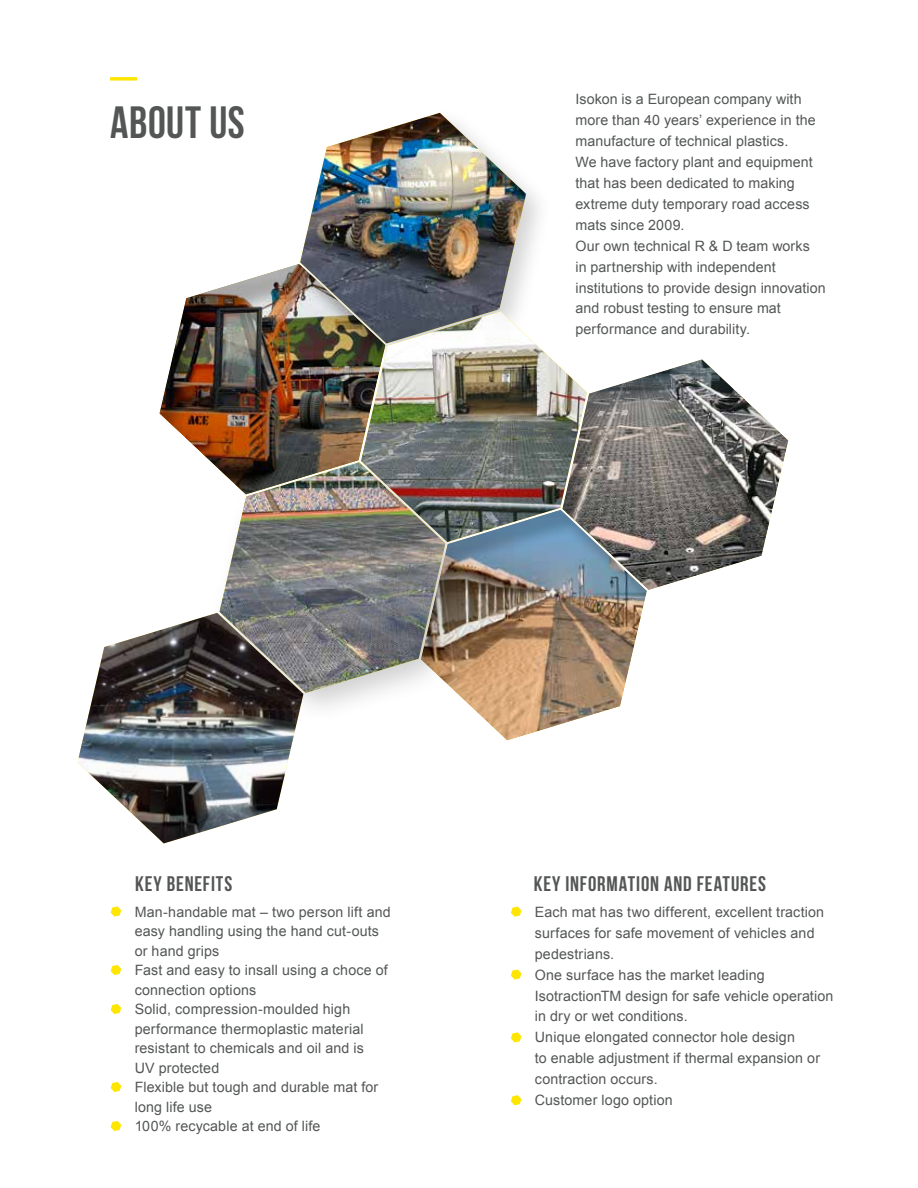
<style>
.page{position:relative;width:918px;height:1188px;background:#fff}
.page>*{position:absolute;margin:0;border:0;box-sizing:border-box;transform-origin:0 0}
.t1{font:700 45px "Bebas Neue";letter-spacing:.015em;color:#545656}
.t2{font:700 21px "Bebas Neue";letter-spacing:.04em;color:#545656}
.t3{font:14.25px/21px "Arial";letter-spacing:.01em;color:#545656}
</style>
<div class="page">
<div style="left:293px;top:106px;width:261px;height:265px;background:#000;opacity:.17"></div>
<img style="left:300px;top:113px;width:226px;height:198px">
<img style="left:385px;top:311px;width:177px;height:198px">
<div style="left:159px;top:264px;width:226px;height:231px;background:#000;opacity:.31"></div>
<div style="left:562px;top:359px;width:226px;height:231px;background:#000;opacity:.21"></div>
<div style="left:208px;top:451px;width:270px;height:274px;background:#000;opacity:.19"></div>
<img style="left:219px;top:462px;width:226px;height:231px">
<img style="left:78px;top:613px;width:225px;height:230px">
<div style="left:421px;top:509px;width:226px;height:232px;background:#000;opacity:.21"></div>
<hr style="left:110px;top:77px;width:27px;height:3px;background:#ffe600">
<svg style="left:111px;top:906px;width:10px;height:11px"></svg>
<svg style="left:111px;top:965px;width:10px;height:10px"></svg>
<svg style="left:111px;top:1004px;width:10px;height:10px"></svg>
<svg style="left:111px;top:1082px;width:10px;height:10px"></svg>
<svg style="left:111px;top:1121px;width:10px;height:10px"></svg>
<svg style="left:511px;top:907px;width:10px;height:10px"></svg>
<svg style="left:511px;top:969px;width:10px;height:11px"></svg>
<svg style="left:511px;top:1032px;width:10px;height:10px"></svg>
<svg style="left:511px;top:1095px;width:10px;height:10px"></svg>
<h1 class="t1" style="left:110px;top:98px;width:136px">ABOUT US</h1>
<p class="t3" style="left:576px;top:89px;width:252px">Isokon is a European company with more than 40 years’ experience in the manufacture of technical plastics.<br>We have factory plant and equipment that has been dedicated to making extreme duty temporary road access mats since 2009.<br>Our own technical R &amp; D team works<br>in partnership with independent institutions to provide design innovation and robust testing to ensure mat performance and durability.</p>
<h2 class="t2" style="left:135px;top:872px;width:99px">KEY BENEFITS</h2>
<h2 class="t2" style="left:534px;top:872px;width:234px">KEY INFORMATION AND FEATURES</h2>
<p class="t3" style="left:535px;top:901px;width:300px">Each mat has two different, excellent traction surfaces for safe movement of vehicles and pedestrians.<br>One surface has the market leading IsotractionTM design for safe vehicle operation in dry or wet conditions.<br>Unique elongated connector hole design<br>to enable adjustment if thermal expansion or contraction occurs.<br>Customer logo option</p>
<p class="t3" style="left:135px;top:902px;width:258px;line-height:19.5px">Man-handable mat – two person lift and easy handling using the hand cut-outs or hand grips<br>Fast and easy to insall using a choce of connection options<br>Solid, compression-moulded high performance thermoplastic material resistant to chemicals and oil and is<br>UV protected<br>Flexible but tough and durable mat for long life use<br>100% recycable at end of life</p>
</div>
